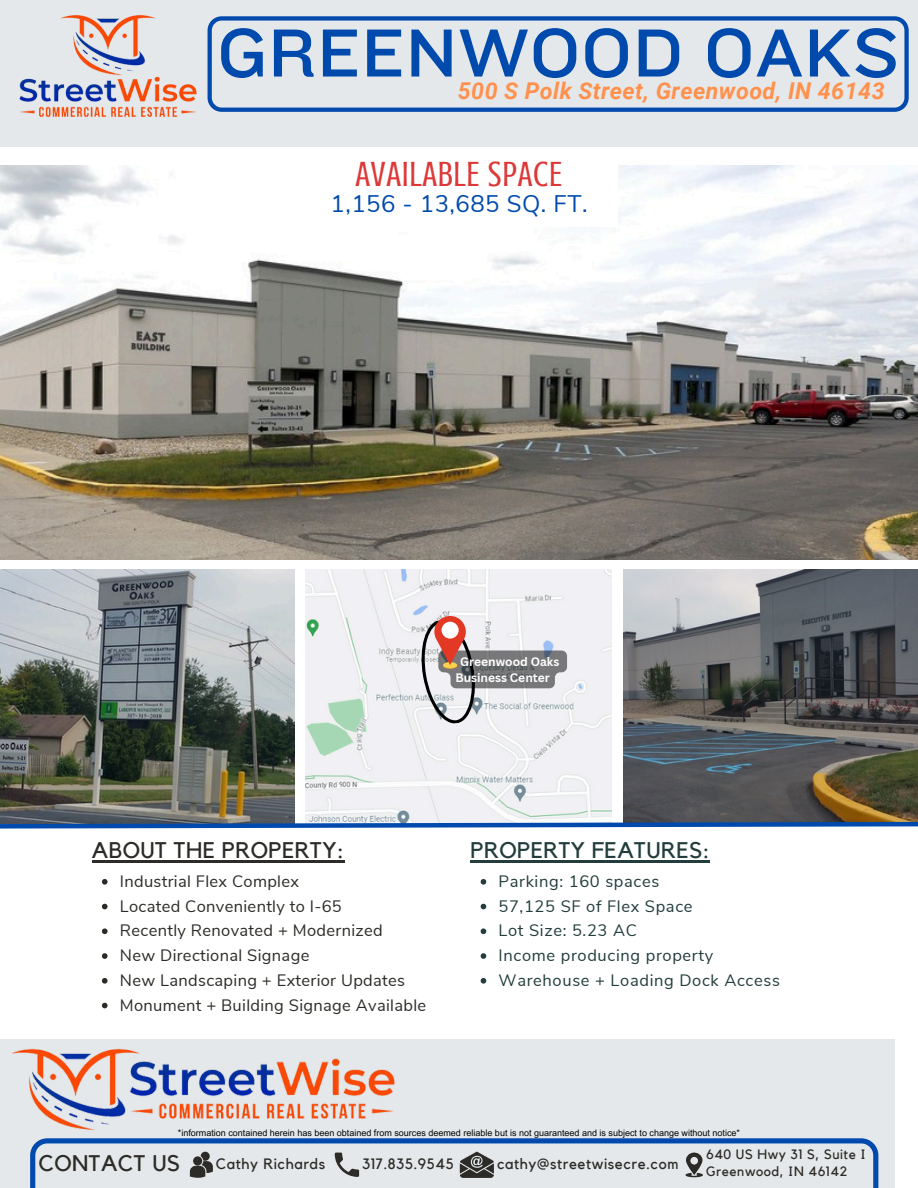
<style>
.page{position:relative;width:918px;height:1188px;background:#fff}
.page>*{position:absolute;margin:0;border:0;box-sizing:border-box;transform-origin:0 0}
.t1{font:70.5px "Knockout 32";letter-spacing:.02em;color:#004aad}
.t2{font:36px "Crushed";letter-spacing:.02em;color:#dd3838}
.t3{font:24px "Nunito Sans";letter-spacing:.02em;color:#004aad}
.t4{font:italic 700 23.1px "Roboto";letter-spacing:.02em;color:#ff914d}
.t5{font:22.5px "Kollektif";letter-spacing:.02em;color:#2c2b27}
.t6{font:22.5px "Kollektif";letter-spacing:.02em;color:#223d3c}
.t7{font:16.5px "Nunito Sans";letter-spacing:.02em;color:#2c2b27}
.t8{font:16.5px "Nunito Sans";letter-spacing:.04em;color:#223d3c}
.t9{font:15px "Kollektif";letter-spacing:.04em;color:#2c2b27}
.t10{font:13.5px "Kollektif";letter-spacing:.04em;color:#2c2b27}
.t11{font:700 12px "Canva Sans";color:#fff}
.t12{font:9px "Arial MT Pro";color:#000}
</style>
<div class="page">
<img style="left:0;top:569px;width:295px;height:251px">
<img style="left:306px;top:569px;width:306px;height:251px">
<img style="left:623px;top:569px;width:295px;height:251px">
<img style="left:0;top:165px;width:918px;height:395px">
<div style="left:300px;top:146px;width:317px;height:81px;background:#fff"></div>
<div style="left:0;top:0;width:918px;height:146px;background:#e5e8ea"></div>
<img style="left:19px;top:15px;width:178px;height:102px">
<svg style="left:208px;top:16px;width:700px;height:96px"></svg>
<svg style="left:0;top:820px;width:918px;height:9px"></svg>
<svg style="left:102px;top:879px;width:6px;height:6px"></svg>
<svg style="left:102px;top:904px;width:6px;height:5px"></svg>
<hr style="left:92px;top:860px;width:252px;height:2px;background:#2c2b27">
<hr style="left:471px;top:860px;width:239px;height:2px;background:#223d3c">
<svg style="left:481px;top:879px;width:5px;height:6px"></svg>
<svg style="left:481px;top:904px;width:5px;height:5px"></svg>
<svg style="left:481px;top:928px;width:5px;height:6px"></svg>
<svg style="left:481px;top:953px;width:5px;height:6px"></svg>
<svg style="left:481px;top:978px;width:5px;height:6px"></svg>
<svg style="left:414px;top:616px;width:153px;height:112px"></svg>
<div style="left:442px;top:622px;width:17px;height:17px;background:#fff;border-radius:50%"></div>
<div style="left:0;top:1039px;width:895px;height:149px;background:#e5e8ea"></div>
<img style="left:12px;top:928px;width:383px;height:203px">
<svg style="left:30px;top:1138px;width:848px;height:50px"></svg>
<p class="t1" style="left:217px;top:9px;width:683px">GREENWOOD OAKS</p>
<h1 class="t4" style="left:458px;top:78px;width:428px">500 S Polk Street, Greenwood, IN 46143</h1>
<p class="t2" style="left:356px;top:154px;width:208px">AVAILABLE SPACE</p>
<p class="t3" style="left:331px;top:188px;width:259px">1,156 - 13,685 SQ. FT.</p>
<p class="t11" style="left:460px;top:653px;width:101px">Greenwood Oaks</p>
<p class="t11" style="left:455px;top:669px;width:96px">Business Center</p>
<p class="t5" style="left:92px;top:840px;width:254px">ABOUT THE PROPERTY:</p>
<p class="t6" style="left:471px;top:840px;width:241px">PROPERTY FEATURES:</p>
<p class="t8" style="left:499px;top:870px;width:162px">Parking: 160 spaces</p>
<p class="t8" style="left:499px;top:895px;width:196px">57,125 SF of Flex Space</p>
<p class="t8" style="left:499px;top:920px;width:140px">Lot Size: 5.23 AC</p>
<h3 class="t8" style="left:499px;top:944px;width:216px">Income producing property</h3>
<p class="t8" style="left:499px;top:969px;width:283px">Warehouse + Loading Dock Access</p>
<p class="t7" style="left:120px;top:870px;width:181px">Industrial Flex Complex</p>
<h4 class="t7" style="left:120px;top:895px;width:224px">Located Conveniently to I-65</h4>
<p class="t7" style="left:120px;top:920px;width:264px">Recently Renovated + Modernized</p>
<h2 class="t7" style="left:120px;top:944px;width:191px">New Directional Signage</h2>
<p class="t7" style="left:120px;top:969px;width:287px">New Landscaping + Exterior Updates</p>
<p class="t7" style="left:120px;top:994px;width:308px">Monument + Building Signage Available</p>
<p class="t12" style="left:178px;top:1130px;width:564px">*information contained herein has been obtained from sources deemed reliable but is not guaranteed and is subject to change without notice*</p>
<p class="t5" style="left:39px;top:1153px;width:143px">CONTACT US</p>
<p class="t9" style="left:216px;top:1157px;width:111px">Cathy Richards</p>
<p class="t9" style="left:362px;top:1157px;width:93px">317.835.9545</p>
<p class="t9" style="left:497px;top:1157px;width:183px">cathy@streetwisecre.com</p>
<h3 class="t10" style="left:706px;top:1148px;width:161px">640 US Hwy 31 S, Suite I</h3>
<p class="t10" style="left:706px;top:1165px;width:143px">Greenwood, IN 46142</p>
</div>
